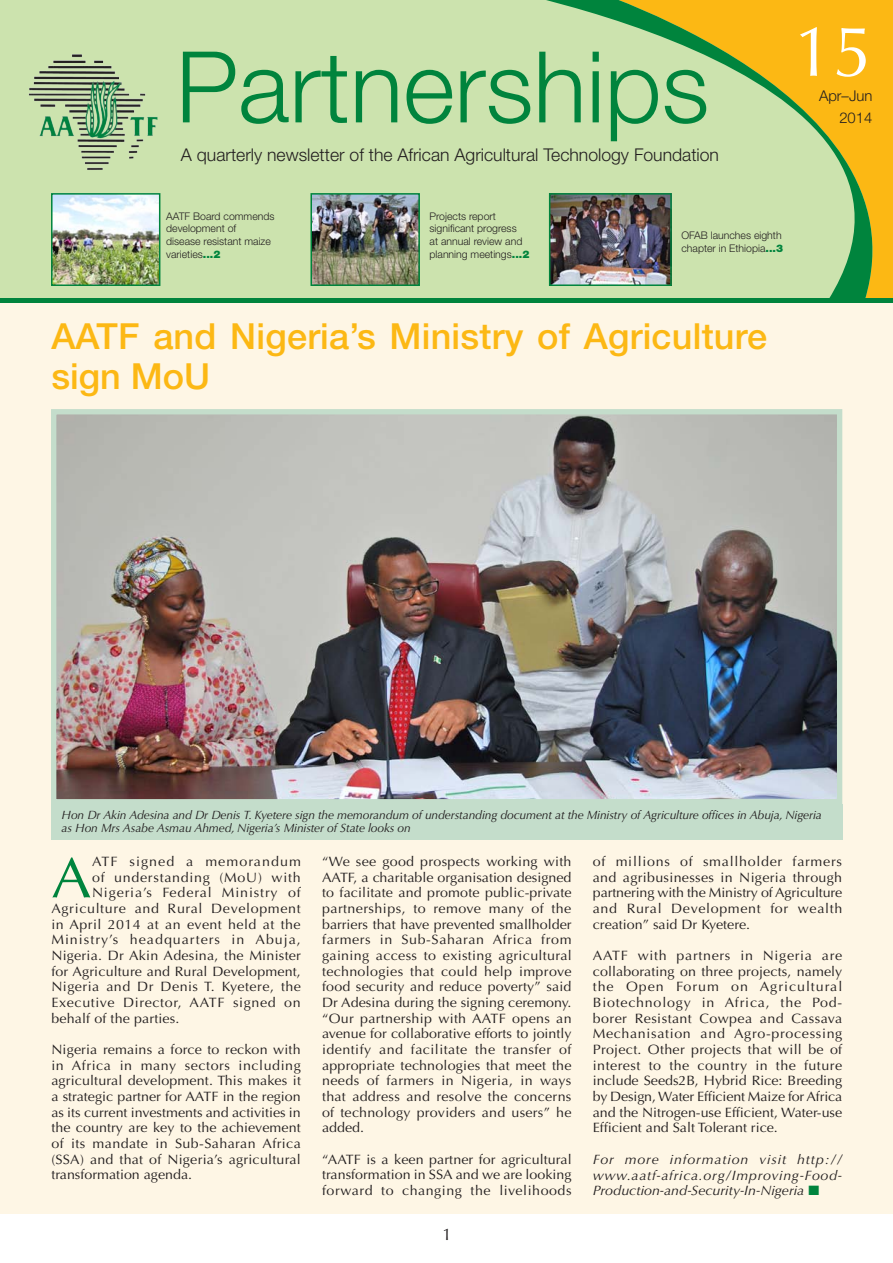
<style>
.page{position:relative;width:893px;height:1263px;background:#fff}
.page>*{position:absolute;margin:0;border:0;box-sizing:border-box;transform-origin:0 0}
.t1{font:300 99px "Helvetica Neue LT Std";color:#00843d}
.t2{font:70.95px "Optima LT Std";color:#fff}
._1st_para{font:57px "Optima LT Std";color:#00843d;scale:1.05 1}
.Headline{font:500 36px/39.6px "Helvetica Neue LT Std";letter-spacing:.005em;color:#fcb814}
.t3{font:300 17.55px "Helvetica Neue LT Std";color:#231f20}
.t4{font:16.5px "Optima LT Std";color:#231f20}
.t5{font:300 14.85px/21.9px "Helvetica Neue LT Std";color:#231f20;text-align:right}
._1st_para-2{font:13.5px/15.8px "Optima LT Std";letter-spacing:.02em;color:#231f20;text-align:justify;scale:1.05 1}
.t6{font:italic 13.5px/15.8px "Optima LT Std";color:#231f20;text-align:justify;scale:1.05 1}
._1st_para-3{font:13.5px "Optima LT Std";letter-spacing:.045em;color:#231f20;scale:1.05 1}
._1st_para-4{font:13.5px "Optima LT Std";letter-spacing:.07em;color:#231f20;scale:1.05 1}
._1st_para-5{font:13.5px "Optima LT Std";letter-spacing:.06em;color:#231f20;scale:1.05 1}
._1st_para-6{font:13.5px "Optima LT Std";letter-spacing:.05em;color:#231f20;scale:1.05 1}
._1st_para-7{font:13.5px "Optima LT Std";letter-spacing:.075em;color:#231f20;scale:1.05 1}
.CAPTIONS{font:italic 12px/13.2px "Optima LT Std";letter-spacing:-.01em;color:#211d1e}
.t7{font:300 10.5px/12.6px "Helvetica Neue LT Std";color:#231f20}
.s1{font-weight:900;color:#00843d}
.s2{color:#00843d}
</style>
<div class="page">
<div style="left:0;top:303px;width:893px;height:911px;background:#fef6e5"></div>
<div style="left:0;top:0;width:893px;height:300px;background:#cce3ae"></div>
<svg style="left:546px;top:0;width:347px;height:298px"></svg>
<div style="left:1px;top:298px;width:892px;height:5px;background:#00843d"></div>
<img style="left:28px;top:54px;width:130px;height:116px">
<img style="left:54px;top:196px;width:103px;height:87px">
<div style="left:51px;top:193px;width:109px;height:93px;border:2px solid #00843d"></div>
<img style="left:313px;top:196px;width:104px;height:87px">
<div style="left:310px;top:193px;width:110px;height:93px;border:2px solid #00843d"></div>
<img style="left:552px;top:196px;width:117px;height:87px">
<div style="left:549px;top:193px;width:123px;height:93px;border:2px solid #00843d"></div>
<img style="left:57px;top:415px;width:779px;height:383px">
<div style="left:51px;top:409px;width:791px;height:395px;border:5px solid #c4ddcb"></div>
<div style="left:51px;top:804px;width:791px;height:36px;background:#c4ddcb"></div>
<p class="t1" style="left:176px;top:27px;width:535px">Partnerships</p>
<p class="t3" style="left:181px;top:144px;width:540px">A quarterly newsletter of the African Agricultural Technology Foundation</p>
<p class="t2" style="left:794px;top:10px;width:80px">15</p>
<p class="t5" style="left:819px;top:84px;width:55px">Apr–Jun<br>2014</p>
<p class="t7" style="left:166px;top:210px;width:110px">AATF Board commends development of<br>disease resistant maize varieties<span class="s1">...2</span></p>
<p class="t7" style="left:430px;top:210px;width:101px">Projects report significant progress<br>at annual review and planning meetings<span class="s1">...2</span></p>
<p class="t7" style="left:681px;top:229px;width:103px">OFAB launches eighth chapter in Ethiopia<span class="s1">...3</span></p>
<p class="Headline" style="left:51px;top:316px;width:717px">AATF and Nigeria’s Ministry of Agriculture sign MoU</p>
<p class="CAPTIONS" style="left:62px;top:808px;width:762px">Hon Dr Akin Adesina and Dr Denis T. Kyetere sign the memorandum of understanding document at the Ministry of Agriculture offices in Abuja, Nigeria as Hon Mrs Asabe Asmau Ahmed, Nigeria’s Minister of State looks on</p>
<p class="_1st_para-2" style="left:322px;top:854px;width:239px">“We see good prospects working with AATF, a charitable organisation designed to facilitate and promote public-private partnerships, to remove many of the barriers that have prevented smallholder farmers in Sub-Saharan Africa from gaining access to existing agricultural technologies that could help improve food security and reduce poverty” said Dr Adesina during the signing ceremony. “Our partnership with AATF opens an avenue for collaborative efforts to jointly identify and facilitate the transfer of appropriate technologies that meet the needs of farmers in Nigeria, in ways that address and resolve the concerns of technology providers and users” he added.</p>
<p class="_1st_para-2" style="left:322px;top:1151px;width:239px">“AATF is a keen partner for agricultural transformation in SSA and we are looking forward to changing the livelihoods</p>
<p class="_1st_para-2" style="left:593px;top:854px;width:239px">of millions of smallholder farmers and agribusinesses in Nigeria through partnering with the Ministry of Agriculture and Rural Development for wealth creation” said Dr Kyetere.</p>
<p class="_1st_para-2" style="left:593px;top:948px;width:239px">AATF with partners in Nigeria are collaborating on three projects, namely the Open Forum on Agricultural Biotechnology in Africa, the Pod&shy;borer Resistant Cowpea and Cassava Mechanisation and Agro-processing Project. Other projects that will be of interest to the country in the future include Seeds2B, Hybrid Rice: Breeding by Design, Water Efficient Maize for Africa and the Nitrogen-use Efficient, Water-use Efficient and Salt Tolerant rice.</p>
<p class="t6" style="left:593px;top:1151px;width:239px">For more information visit http:// www.aatf-africa.org/Improving-Food-Production-and-Security-In-Nigeria <span class="s2">■</span></p>
<p class="_1st_para" style="left:51px;top:845px;width:40px">A</p>
<p class="_1st_para-7" style="left:92px;top:853px;width:200px">ATF signed a memorandum</p>
<p class="_1st_para-6" style="left:92px;top:869px;width:200px">of understanding (MoU) with</p>
<p class="_1st_para-5" style="left:92px;top:885px;width:200px">Nigeria’s Federal Ministry of</p>
<p class="_1st_para-3" style="left:51px;top:900px;width:239px">Agriculture and Rural Development</p>
<p class="_1st_para-2" style="left:51px;top:916px;width:239px">in April 2014 at an event held at the</p>
<p class="_1st_para-4" style="left:51px;top:932px;width:239px">Ministry’s headquarters in Abuja,</p>
<p class="_1st_para-2" style="left:51px;top:948px;width:239px">Nigeria. Dr Akin Adesina, the Minister</p>
<p class="_1st_para-2" style="left:51px;top:963px;width:239px">for Agriculture and Rural Development,</p>
<p class="_1st_para-2" style="left:51px;top:979px;width:239px">Nigeria and Dr Denis T. Kyetere, the</p>
<p class="_1st_para-3" style="left:51px;top:994px;width:239px">Executive Director, AATF signed on</p>
<p class="_1st_para-2" style="left:51px;top:1010px;width:124px">behalf of the parties.</p>
<p class="_1st_para-2" style="left:51px;top:1042px;width:239px">Nigeria remains a force to reckon with in Africa in many sectors including agricultural development. This makes it a strategic partner for AATF in the region as its current investments and activities in the country are key to the achievement of its mandate in Sub-Saharan Africa (SSA) and that of Nigeria’s agricultural transformation agenda.</p>
<p class="t4" style="left:443px;top:1224px;width:11px">1</p>
</div>
